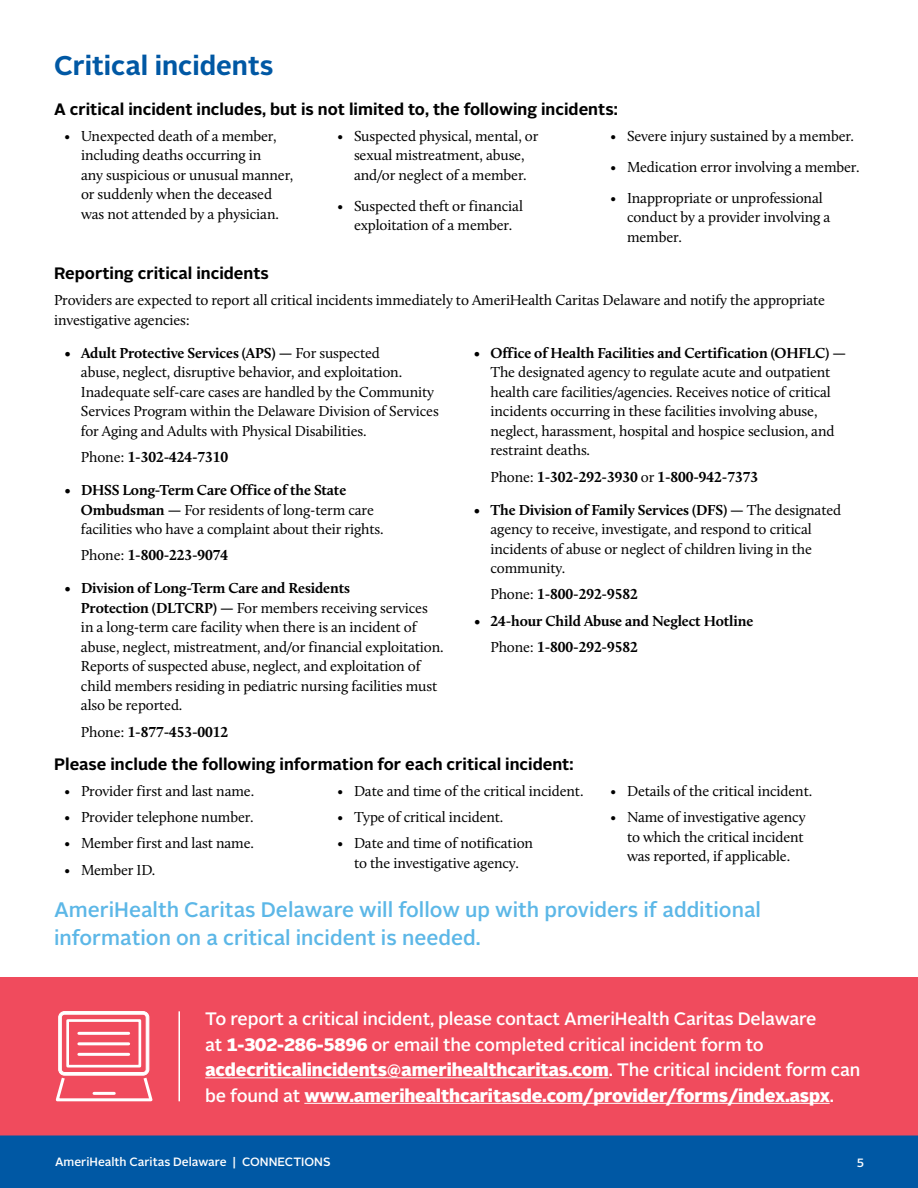
<style>
.page{position:relative;width:918px;height:1188px;background:#fff}
.page>*{position:absolute;margin:0;border:0;box-sizing:border-box;transform-origin:0 0}
.t1{font:700 27px "Alright Sans";color:#0058a4}
.t2{font:500 21px/28.5px "Alright Sans";color:#5cb7e7}
.t3{font:500 18px/25.5px "Alright Sans";letter-spacing:-.01em;color:#fff}
.t4{font:700 16.5px "Alright Sans";color:#000}
.t5{font:15px/19.5px "Calluna";letter-spacing:-.01em;color:#000}
.t6{font:700 15px/26.2px "Calluna";letter-spacing:-.01em;color:#000}
.t7{font:500 12px "Alright Sans";color:#fff}
.s1{font-weight:700}
.s2{font-weight:400}
.s3{font-weight:900}
</style>
<div class="page">
<div style="left:0;top:977px;width:918px;height:159px;background:#f04b5d"></div>
<svg style="left:55px;top:1011px;width:98px;height:91px"></svg>
<hr style="left:94px;top:1092px;width:20px;height:3px;background:#fff">
<hr style="left:79px;top:1032px;width:50px;height:3px;background:#fff">
<hr style="left:79px;top:1053px;width:50px;height:3px;background:#fff">
<hr style="left:79px;top:1042px;width:50px;height:3px;background:#fff">
<hr style="left:178px;top:1011px;width:2px;height:90px;background:#fff">
<div style="left:0;top:1136px;width:918px;height:52px;background:#0058a4"></div>
<hr style="left:205px;top:1077px;width:404px;height:1px;background:#fff">
<hr style="left:304px;top:1103px;width:526px;height:1px;background:#fff">
<h1 class="t1" style="left:54px;top:46px;width:221px">Critical incidents</h1>
<p class="t4" style="left:54px;top:97px;width:565px">A critical incident includes, but is not limited to, the following incidents:</p>
<p class="t5" style="left:81px;top:126px;width:214px;text-indent:-16px">• Unexpected death of a member, including deaths occurring in<br>any suspicious or unusual manner, or suddenly when the deceased was not attended by a physician.</p>
<p class="t5" style="left:338px;top:126px;width:202px;text-align:center">• Suspected physical, mental, or sexual mistreatment, abuse, and/or neglect of a member.</p>
<p class="t5" style="left:611px;top:126px;width:245px">• Severe injury sustained by a member.</p>
<p class="t5" style="left:611px;top:157px;width:251px">• Medication error involving a member.</p>
<p class="t5" style="left:627px;top:188px;width:205px;text-indent:-16px">• Inappropriate or unprofessional conduct by a provider involving a member.</p>
<p class="t5" style="left:338px;top:196px;width:187px;text-align:center">• Suspected theft or financial exploitation of a member.</p>
<p class="t4" style="left:54px;top:262px;width:217px">Reporting critical incidents</p>
<p class="t5" style="left:54px;top:290px;width:773px">Providers are expected to report all critical incidents immediately to AmeriHealth Caritas Delaware and notify the appropriate investigative agencies:</p>
<p class="t5" style="left:81px;top:343px;width:359px;text-indent:-16px"><span class="s1">• Adult Protective Services (APS) —</span> For suspected<br>abuse, neglect, disruptive behavior, and exploitation.<br>Inadequate self-care cases are handled by the Community Services Program within the Delaware Division of Services for Aging and Adults with Physical Disabilities.</p>
<p class="t6" style="left:81px;top:444px;width:149px"><span class="s2">Phone:</span> 1-302-424-7310</p>
<p class="t5" style="left:81px;top:480px;width:304px;text-indent:-17px"><span class="s1">• DHSS Long-Term Care Office of the State<br>Ombudsman —</span> For residents of long-term care facilities who have a complaint about their rights.</p>
<p class="t6" style="left:81px;top:542px;width:149px"><span class="s2">Phone:</span> 1-800-223-9074</p>
<p class="t5" style="left:81px;top:578px;width:364px;text-indent:-17px"><span class="s1">• Division of Long-Term Care and Residents<br>Protection (DLTCRP) —</span> For members receiving services in a long-term care facility when there is an incident of abuse, neglect, mistreatment, and/or financial exploitation.<br>Reports of suspected abuse, neglect, and exploitation of child members residing in pediatric nursing facilities must also be reported.</p>
<p class="t6" style="left:81px;top:718px;width:149px"><span class="s2">Phone:</span> 1-877-453-0012</p>
<p class="t6" style="left:474px;top:339px;width:374px">• Office of Health Facilities and Certification (OHFLC) —</p>
<p class="t5" style="left:490px;top:362px;width:346px">The designated agency to regulate acute and outpatient health care facilities/agencies. Receives notice of critical incidents occurring in these facilities involving abuse, neglect, harassment, hospital and hospice seclusion, and restraint deaths.</p>
<p class="t6" style="left:490px;top:463px;width:269px"><span class="s2">Phone:</span> 1-302-292-3930 <span class="s2">or</span> 1-800-942-7373</p>
<p class="t5" style="left:490px;top:500px;width:352px;text-indent:-17px"><span class="s1">• The Division of Family Services (DFS) —</span> The designated agency to receive, investigate, and respond to critical incidents of abuse or neglect of children living in the community.</p>
<p class="t6" style="left:490px;top:581px;width:149px"><span class="s2">Phone:</span> 1-800-292-9582</p>
<p class="t6" style="left:490px;top:607px;width:264px;text-indent:-16px">• 24-hour Child Abuse and Neglect Hotline<br><span class="s2">Phone:</span> 1-800-292-9582</p>
<p class="t4" style="left:54px;top:752px;width:521px">Please include the following information for each critical incident:</p>
<p class="t5" style="left:64px;top:781px;width:191px">• Provider first and last name.</p>
<p class="t5" style="left:64px;top:807px;width:191px">• Provider telephone number.</p>
<p class="t5" style="left:64px;top:833px;width:191px">• Member first and last name.</p>
<p class="t5" style="left:64px;top:860px;width:92px">• Member ID.</p>
<p class="t5" style="left:610px;top:781px;width:203px">• Details of the critical incident.</p>
<p class="t5" style="left:627px;top:807px;width:180px;text-align:justify;text-indent:-16px">• Name of investigative agency to which the critical incident was reported, if applicable.</p>
<h2 class="t2" style="left:54px;top:895px;width:709px">AmeriHealth Caritas Delaware will follow up with providers if additional information on a critical incident is needed.</h2>
<p class="t5" style="left:338px;top:781px;width:248px">• Date and time of the critical incident.</p>
<p class="t5" style="left:337px;top:807px;width:168px">• Type of critical incident.</p>
<p class="t5" style="left:338px;top:833px;width:197px;text-align:center">• Date and time of notification to the investigative agency.</p>
<p class="t3" style="left:205px;top:1006px;width:656px">To report a critical incident, please contact AmeriHealth Caritas Delaware<br>at <span class="s3">1-302-286-5896</span> or email the completed critical incident form to <span class="s3">acdecriticalincidents@amerihealthcaritas.com</span>. The critical incident form can be found at <span class="s3">www.amerihealthcaritasde.com/provider/forms/index.aspx</span>.</p>
<p class="t7" style="left:55px;top:1154px;width:277px">AmeriHealth Caritas Delaware | CONNECTIONS</p>
<p class="t7" style="left:857px;top:1154px;width:9px">5</p>
</div>
